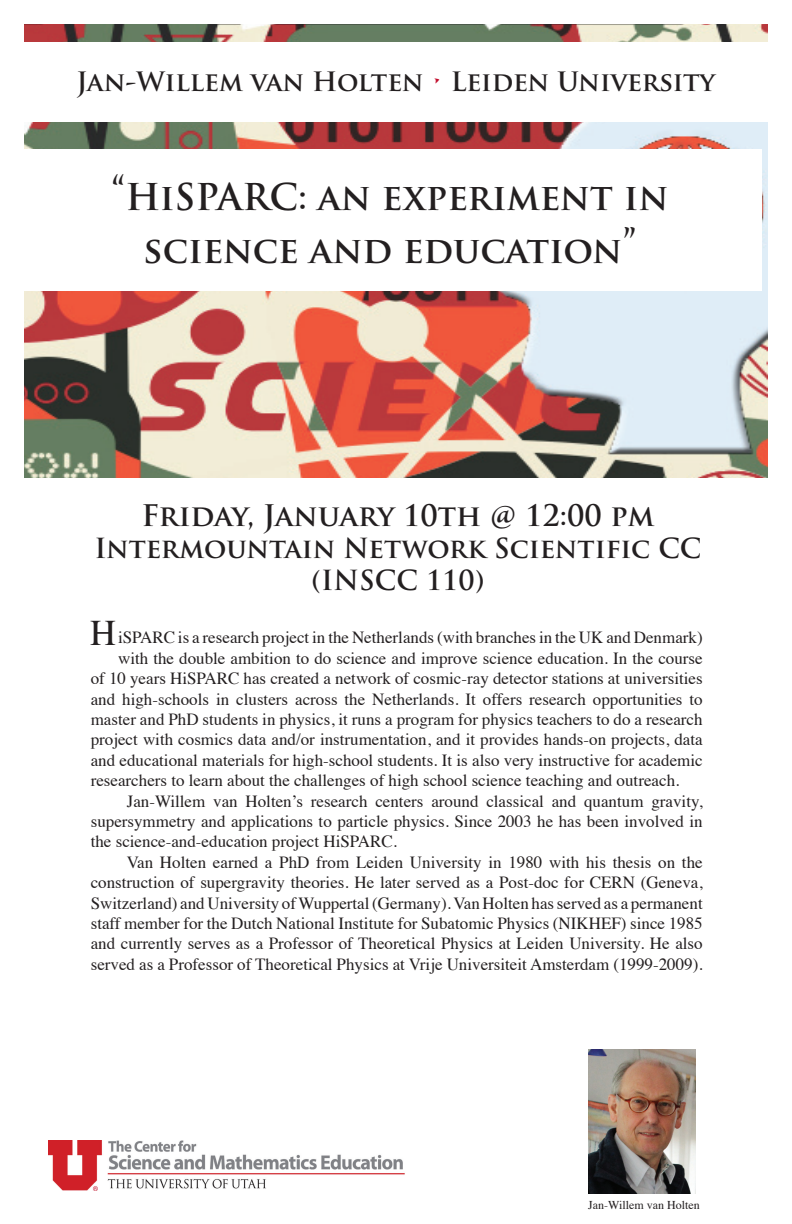
<style>
.page{position:relative;width:792px;height:1224px;background:#fff}
.page>*{position:absolute;margin:0;border:0;box-sizing:border-box;transform-origin:0 0}
.t1{font:700 36px/52.8px "Trajan Pro";color:#231f20;text-align:center}
.t2{font:36px "Times";color:#231f20}
.t3{font:700 29px "Trajan Pro";color:#231f20}
.t4{font:700 27px/32.4px "Trajan Pro";color:#231f20;text-align:center}
.t5{font:700 26px "Trajan Pro";color:#231f20}
.t6{font:17px "Times";color:#231f20}
.t7{font:12px "Times";color:#231f20}
.s1{font-weight:400;color:#c3102f}
.s2{font-weight:400;font-size:44px}
</style>
<div class="page">
<img style="left:24px;top:24px;width:744px;height:454px">
<img style="left:48px;top:1140px;width:357px;height:50px">
<div style="left:18px;top:150px;width:744px;height:141px;background:#fff"></div>
<div style="left:16px;top:42px;width:760px;height:80px;background:#fff"></div>
<img style="left:589px;top:1050px;width:107px;height:143px">
<h3 class="t5" style="left:76px;top:66px;width:640px">Jan-Willem van Holten <span class="s1">•</span> Leiden University</h3>
<h1 class="t1" style="left:111px;top:171px;width:559px"><span class="s2">“</span>HiSPARC: an experiment in science and education<span class="s2">”</span></h1>
<h2 class="t3" style="left:141px;top:497px;width:515px">Friday, January 10th @ 12:00 pm</h2>
<h3 class="t4" style="left:94px;top:532px;width:609px">Intermountain Network Scientific CC (INSCC 110)</h3>
<h1 class="t2" style="left:90px;top:599px;width:27px">H</h1>
<p class="t6" style="left:118px;top:622px;width:586px">iSPARC is a research project in the Netherlands (with branches in the UK and Denmark)</p>
<p class="t6" style="left:118px;top:642px;width:586px">with the double ambition to do science and improve science education. In the course</p>
<p class="t6" style="left:91px;top:663px;width:614px">of 10 years HiSPARC has created a network of cosmic-ray detector stations at universities</p>
<p class="t6" style="left:91px;top:683px;width:614px">and high-schools in clusters across the Netherlands. It offers research opportunities to</p>
<p class="t6" style="left:91px;top:703px;width:613px">master and PhD students in physics, it runs a program for physics teachers to do a research</p>
<p class="t6" style="left:91px;top:724px;width:613px">project with cosmics data and/or instrumentation, and it provides hands-on projects, data</p>
<p class="t6" style="left:91px;top:744px;width:614px">and educational materials for high-school students. It is also very instructive for academic</p>
<p class="t6" style="left:91px;top:765px;width:590px">researchers to learn about the challenges of high school science teaching and outreach.</p>
<p class="t6" style="left:127px;top:785px;width:577px">Jan-Willem van Holten’s research centers around classical and quantum gravity,</p>
<p class="t6" style="left:91px;top:805px;width:613px">supersymmetry and applications to particle physics. Since 2003 he has been involved in</p>
<p class="t6" style="left:91px;top:826px;width:308px">the science-and-education project HiSPARC.</p>
<p class="t6" style="left:127px;top:846px;width:578px">Van Holten earned a PhD from Leiden University in 1980 with his thesis on the</p>
<p class="t6" style="left:91px;top:867px;width:614px">construction of supergravity theories. He later served as a Post-doc for CERN (Geneva,</p>
<p class="t6" style="left:91px;top:887px;width:614px">Switzerland) and University of Wuppertal (Germany). Van Holten has served as a permanent</p>
<p class="t6" style="left:91px;top:907px;width:613px">staff member for the Dutch National Institute for Subatomic Physics (NIKHEF) since 1985</p>
<p class="t6" style="left:91px;top:928px;width:614px">and currently serves as a Professor of Theoretical Physics at Leiden University. He also</p>
<p class="t6" style="left:91px;top:948px;width:614px">served as a Professor of Theoretical Physics at Vrije Universiteit Amsterdam (1999-2009).</p>
<p class="t7" style="left:588px;top:1194px;width:113px">Jan-Willem van Holten</p>
</div>
